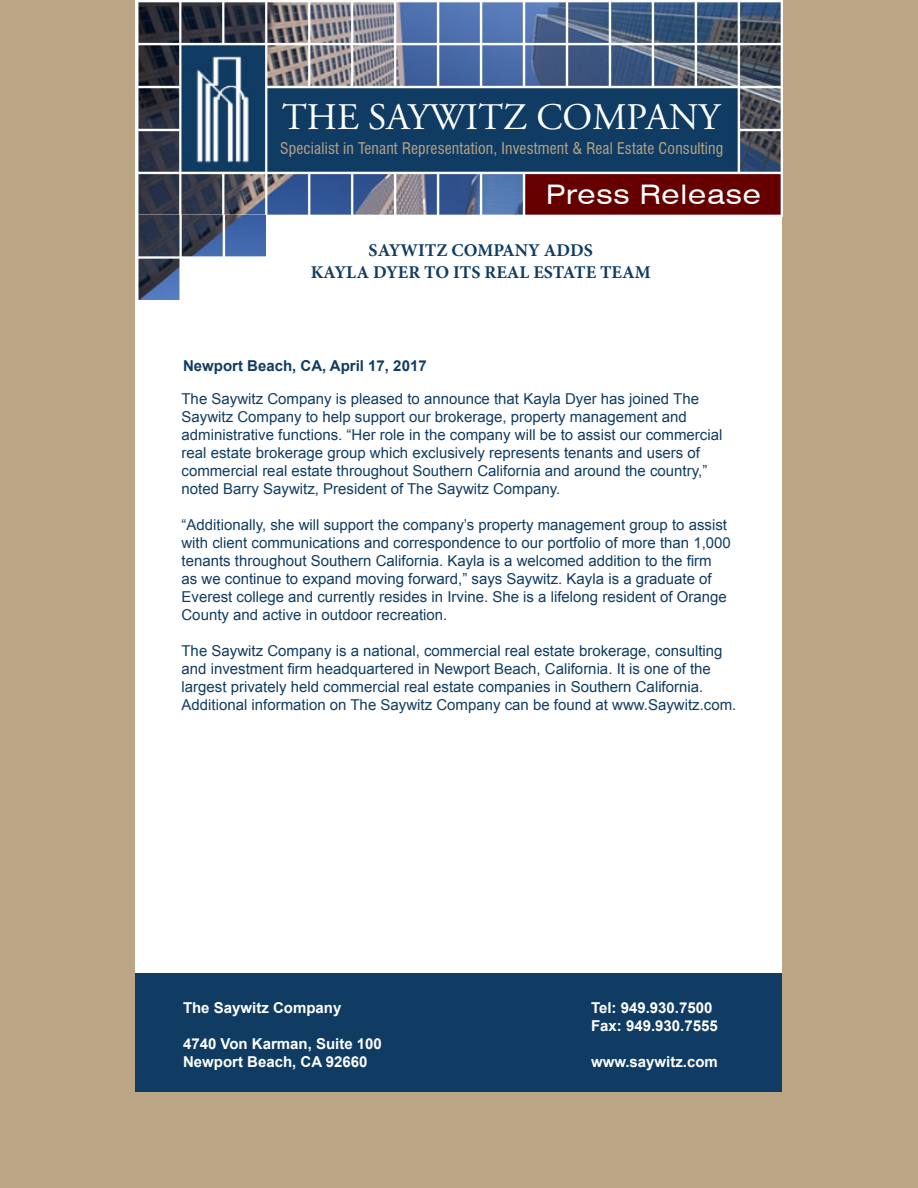
<style>
.page{position:relative;width:918px;height:1188px;background:#fff}
.page>*{position:absolute;margin:0;border:0;box-sizing:border-box;transform-origin:0 0}
.t1{font:37.5px "Adobe Garamond Pro";color:#fff}
.t2{font:expanded 27px "Swiss 721 BT";letter-spacing:.03em;color:#fff}
.t3{font:700 18px "Minion Pro";color:#103c63}
.t4{font:condensed 15.75px "Swiss 721 BT";letter-spacing:.01em;color:#bba584}
.t5{font:15px/18px "Arial";color:#103c63}
.t6{font:700 15px "Arial";color:#fff}
.t7{font:700 15px "Arial";color:#103c63}
</style>
<div class="page">
<div style="left:1px;top:1px;width:917px;height:1187px;background:#bba584"></div>
<div style="left:136px;top:0;width:646px;height:974px;background:#fff"></div>
<div style="left:136px;top:974px;width:646px;height:118px;background:#103c63"></div>
<img style="left:137px;top:0;width:645px;height:217px">
<img style="left:137px;top:216px;width:129px;height:83px">
<div style="left:272px;top:90px;width:463px;height:80px;background:#103c63"></div>
<div style="left:530px;top:177px;width:247px;height:35px;background:#600"></div>
<p class="t1" style="left:282px;top:95px;width:439px">THE SAYWITZ COMPANY</p>
<p class="t4" style="left:280px;top:139px;width:444px">Specialist in Tenant Representation, Investment &amp; Real Estate Consulting</p>
<p class="t2" style="left:546px;top:178px;width:216px">Press Release</p>
<p class="t3" style="left:369px;top:238px;width:226px">SAYWITZ COMPANY ADDS</p>
<p class="t3" style="left:311px;top:259px;width:342px">KAYLA DYER TO ITS REAL ESTATE TEAM</p>
<p class="t7" style="left:183px;top:356px;width:245px">Newport Beach, CA, April 17, 2017</p>
<p class="t5" style="left:182px;top:390px;width:542px">The Saywitz Company is pleased to announce that Kayla Dyer has joined The Saywitz Company to help support our brokerage, property management and administrative functions. “Her role in the company will be to assist our commercial real estate brokerage group which exclusively represents tenants and users of commercial real estate throughout Southern California and around the country,” noted Barry Saywitz, President of The Saywitz Company.</p>
<p class="t5" style="left:182px;top:516px;width:551px">“Additionally, she will support the company’s property management group to assist with client communications and correspondence to our portfolio of more than 1,000 tenants throughout Southern California. Kayla is a welcomed addition to the firm as we continue to expand moving forward,” says Saywitz. Kayla is a graduate of Everest college and currently resides in Irvine. She is a lifelong resident of Orange County and active in outdoor recreation.</p>
<p class="t5" style="left:182px;top:642px;width:556px">The Saywitz Company is a national, commercial real estate brokerage, consulting and investment firm headquartered in Newport Beach, California. It is one of the largest privately held commercial real estate companies in Southern California.<br>Additional information on The Saywitz Company can be found at www.Saywitz.com.</p>
<p class="t6" style="left:183px;top:998px;width:160px">The Saywitz Company</p>
<p class="t6" style="left:183px;top:1034px;width:200px">4740 Von Karman, Suite 100</p>
<p class="t6" style="left:183px;top:1052px;width:186px">Newport Beach, CA 92660</p>
<p class="t6" style="left:591px;top:998px;width:123px">Tel: 949.930.7500</p>
<p class="t6" style="left:591px;top:1016px;width:128px">Fax: 949.930.7555</p>
<p class="t6" style="left:591px;top:1052px;width:128px">www.saywitz.com</p>
</div>
